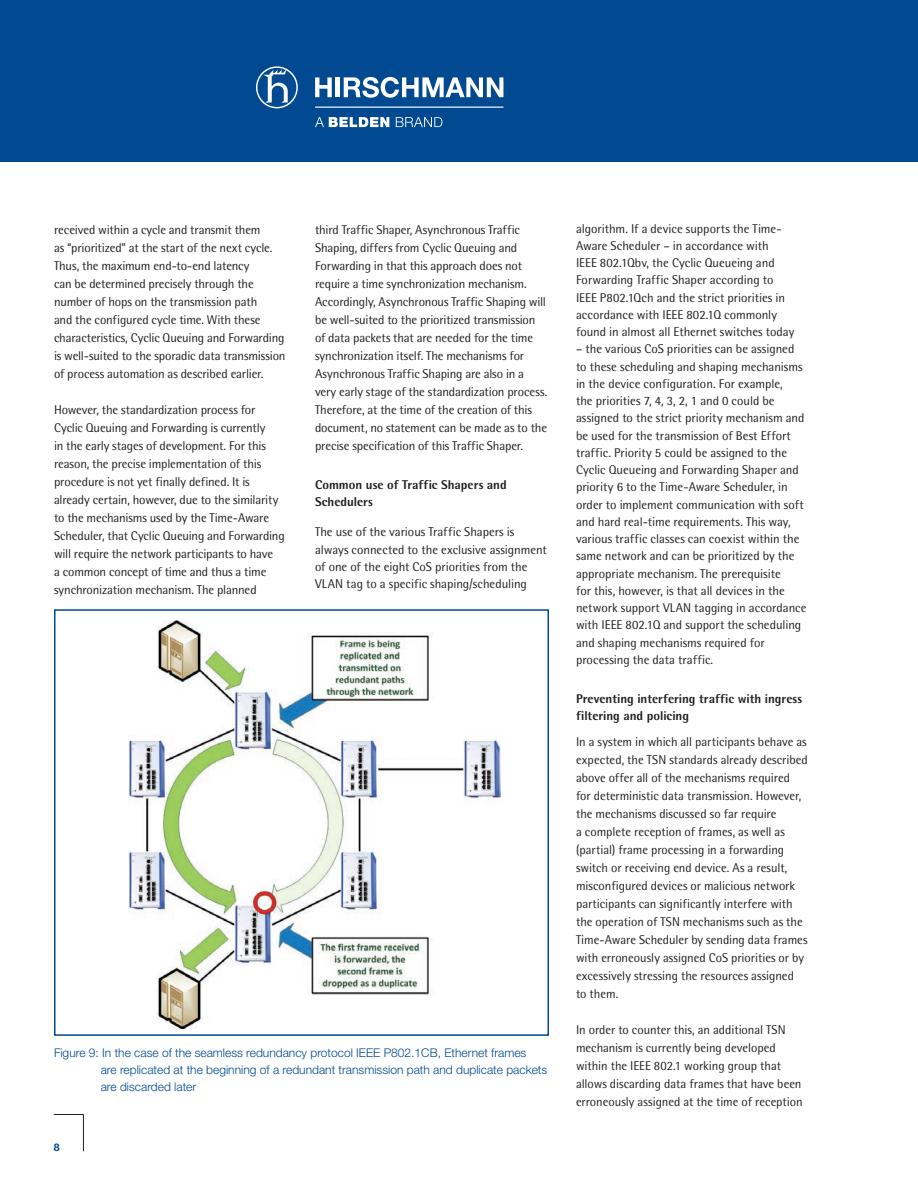
<style>
.page{position:relative;width:918px;height:1188px;background:#fff}
.page>*{position:absolute;margin:0;border:0;box-sizing:border-box;transform-origin:0 0}
.t1{font:12.75px/18px "Rotis Semi Sans Std";letter-spacing:-.005em;color:#231f20}
.t2{font:800 12.75px/17.2px "Rotis Semi Sans Std";color:#231f20}
.t3{font:300 12px/17.2px "Helvetica Neue LT Pro";color:#014990}
.t4{font:700 10.5px "Helvetica Neue";color:#014990}
</style>
<div class="page">
<div style="left:0;top:0;width:918px;height:162px;background:#014990"></div>
<hr style="left:54px;top:1114px;width:30px;height:1px;background:#231f20">
<hr style="left:83px;top:1115px;width:1px;height:36px;background:#231f20">
<img style="left:129px;top:620px;width:372px;height:408px">
<div style="left:54px;top:609px;width:495px;height:427px;border:2px solid #014990"></div>
<svg style="left:315px;top:117px;width:74px;height:10px"></svg>
<svg style="left:396px;top:117px;width:46px;height:10px"></svg>
<svg style="left:256px;top:66px;width:42px;height:42px"></svg>
<hr style="left:315px;top:107px;width:188px;height:1px;background:#fff">
<hr style="left:336px;top:77px;width:4px;height:20px;background:#fff">
<svg style="left:315px;top:77px;width:17px;height:20px"></svg>
<svg style="left:344px;top:77px;width:159px;height:21px"></svg>
<p class="t1" style="left:54px;top:221px;width:233px">received within a cycle and transmit them<br>as “prioritized” at the start of the next cycle.<br>Thus, the maximum end-to-end latency<br>can be determined precisely through the number of hops on the transmission path<br>and the configured cycle time. With these characteristics, Cyclic Queuing and Forwarding is well-suited to the sporadic data transmission of process automation as described earlier.</p>
<p class="t1" style="left:54px;top:401px;width:232px">However, the standardization process for Cyclic Queuing and Forwarding is currently<br>in the early stages of development. For this reason, the precise implementation of this procedure is not yet finally defined. It is already certain, however, due to the similarity to the mechanisms used by the Time-Aware Scheduler, that Cyclic Queuing and Forwarding will require the network participants to have<br>a common concept of time and thus a time synchronization mechanism. The planned</p>
<p class="t1" style="left:315px;top:221px;width:234px">third Traffic Shaper, Asynchronous Traffic Shaping, differs from Cyclic Queuing and Forwarding in that this approach does not require a time synchronization mechanism.<br>Accordingly, Asynchronous Traffic Shaping will be well-suited to the prioritized transmission of data packets that are needed for the time synchronization itself. The mechanisms for Asynchronous Traffic Shaping are also in a very early stage of the standardization process.<br>Therefore, at the time of the creation of this document, no statement can be made as to the precise specification of this Traffic Shaper.</p>
<p class="t2" style="left:315px;top:476px;width:193px">Common use of Traffic Shapers and<br>Schedulers</p>
<p class="t1" style="left:315px;top:523px;width:233px;line-height:17.2px">The use of the various Traffic Shapers is always connected to the exclusive assignment of one of the eight CoS priorities from the VLAN tag to a specific shaping/scheduling</p>
<p class="t3" style="left:101px;top:1043px;width:448px;text-indent:-47px">Figure 9: In the case of the seamless redundancy protocol IEEE P802.1CB, Ethernet frames<br>are replicated at the beginning of a redundant transmission path and duplicate packets are discarded later</p>
<p class="t4" style="left:54px;top:1141px;width:7px">8</p>
<p class="t1" style="left:576px;top:220px;width:220px;line-height:17.2px">algorithm. If a device supports the Time-Aware Scheduler – in accordance with<br>IEEE 802.1Qbv, the Cyclic Queueing and Forwarding Traffic Shaper according to IEEE P802.1Qch and the strict priorities in accordance with IEEE 802.1Q commonly found in almost all Ethernet switches today</p>
<p class="t1" style="left:576px;top:340px;width:232px;line-height:17.2px">– the various CoS priorities can be assigned to these scheduling and shaping mechanisms in the device configuration. For example,<br>the priorities 7, 4, 3, 2, 1 and 0 could be assigned to the strict priority mechanism and be used for the transmission of Best Effort traffic. Priority 5 could be assigned to the Cyclic Queueing and Forwarding Shaper and priority 6 to the Time-Aware Scheduler, in order to implement communication with soft and hard real-time requirements. This way, various traffic classes can coexist within the same network and can be prioritized by the appropriate mechanism. The prerequisite<br>for this, however, is that all devices in the network support VLAN tagging in accordance with IEEE 802.1Q and support the scheduling and shaping mechanisms required for processing the data traffic.</p>
<p class="t2" style="left:576px;top:690px;width:228px">Preventing interfering traffic with ingress filtering and policing</p>
<p class="t1" style="left:576px;top:732px;width:233px">In a system in which all participants behave as expected, the TSN standards already described above offer all of the mechanisms required for deterministic data transmission. However, the mechanisms discussed so far require<br>a complete reception of frames, as well as (partial) frame processing in a forwarding switch or receiving end device. As a result, misconfigured devices or malicious network participants can significantly interfere with the operation of TSN mechanisms such as the Time-Aware Scheduler by sending data frames with erroneously assigned CoS priorities or by excessively stressing the resources assigned<br>to them.</p>
<p class="t1" style="left:576px;top:1020px;width:228px">In order to counter this, an additional TSN mechanism is currently being developed within the IEEE 802.1 working group that allows discarding data frames that have been erroneously assigned at the time of reception</p>
</div>
